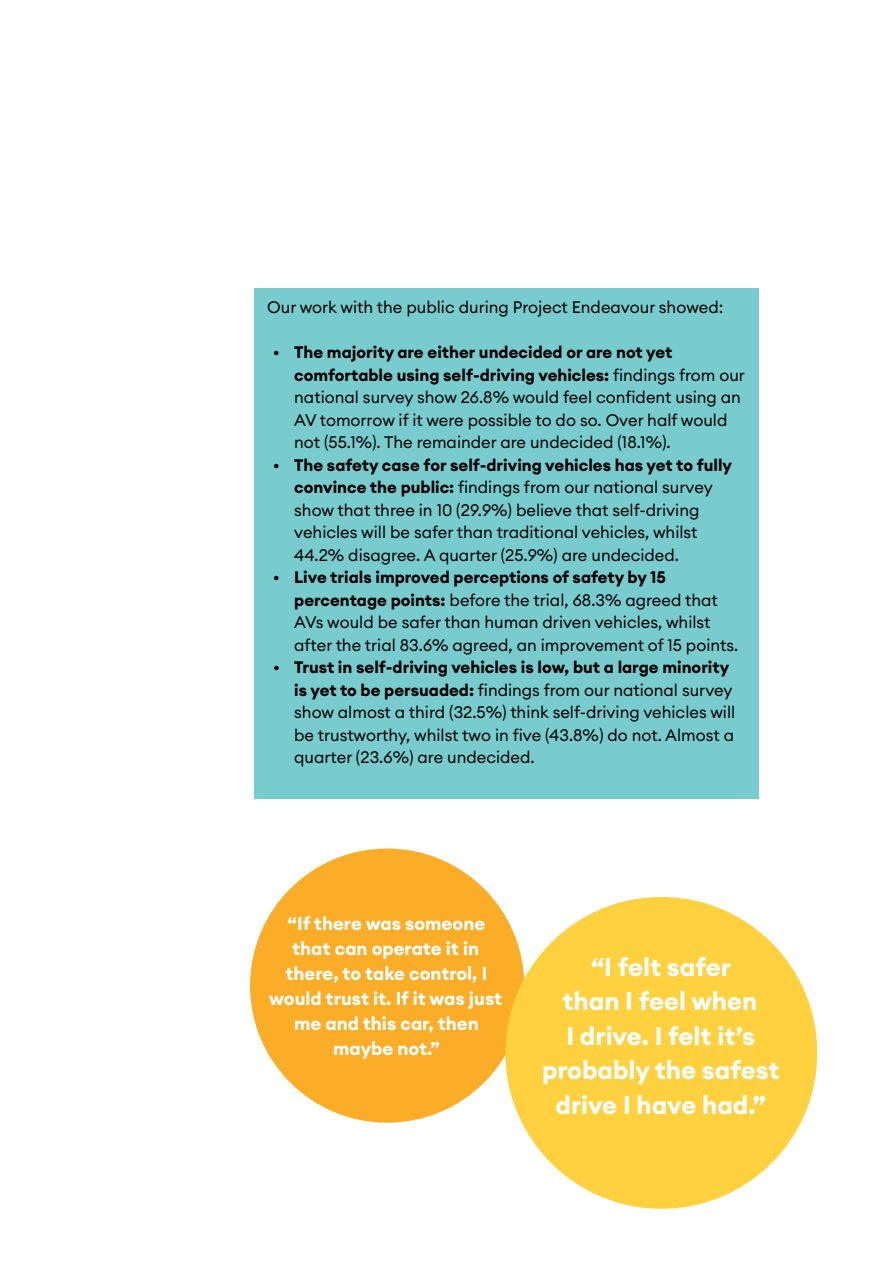
<style>
.page{position:relative;width:893px;height:1263px;background:#fff}
.page>*{position:absolute;margin:0;border:0;box-sizing:border-box;transform-origin:0 0}
.t1{font:700 25.35px/34.5px "Euclid Circular A";color:#fff;text-align:center}
.t2{font:700 18.3px/25px "Euclid Circular A";color:#fff;text-align:center}
.t3{font:16.5px/22.5px "Euclid Circular A";color:#000001}
.s1{font-weight:700}
</style>
<div class="page">
<div style="left:254px;top:288px;width:505px;height:510px;background:#78cccd"></div>
<div style="left:250px;top:848px;width:274px;height:275px;background:#fbad28;border-radius:50%"></div>
<div style="left:505px;top:897px;width:312px;height:312px;background:#ffd13f;border-radius:50%"></div>
<p class="t3" style="left:267px;top:296px;width:458px">Our work with the public during Project Endeavour showed:</p>
<p class="t3" style="left:294px;top:341px;width:452px;text-indent:-21px"><span class="s1">• The majority are either undecided or are not yet comfortable using self-driving vehicles:</span> findings from our national survey show 26.8% would feel confident using an AV tomorrow if it were possible to do so. Over half would not (55.1%). The remainder are undecided (18.1%).</p>
<p class="t3" style="left:294px;top:453px;width:439px;text-indent:-21px"><span class="s1">• The safety case for self-driving vehicles has yet to fully convince the public:</span> findings from our national survey show that three in 10 (29.9%) believe that self-driving vehicles will be safer than traditional vehicles, whilst 44.2% disagree. A quarter (25.9%) are undecided.</p>
<p class="t3" style="left:294px;top:566px;width:445px;text-indent:-21px"><span class="s1">• Live trials improved perceptions of safety by 15 percentage points:</span> before the trial, 68.3% agreed that AVs would be safer than human driven vehicles, whilst after the trial 83.6% agreed, an improvement of 15 points.</p>
<p class="t3" style="left:294px;top:656px;width:443px;text-indent:-21px">• <span class="s1">Trust in self-driving vehicles is low, but a large minority is yet to be persuaded:</span> findings from our national survey show almost a third (32.5%) think self-driving vehicles will be trustworthy, whilst two in five (43.8%) do not. Almost a quarter (23.6%) are undecided.</p>
<p class="t2" style="left:269px;top:911px;width:234px">“If there was someone that can operate it in there, to take control, I would trust it. If it was just me and this car, then maybe not.”</p>
<p class="t1" style="left:542px;top:950px;width:239px">“I felt safer<br>than I feel when<br>I drive. I felt it’s probably the safest drive I have had.”</p>
</div>
